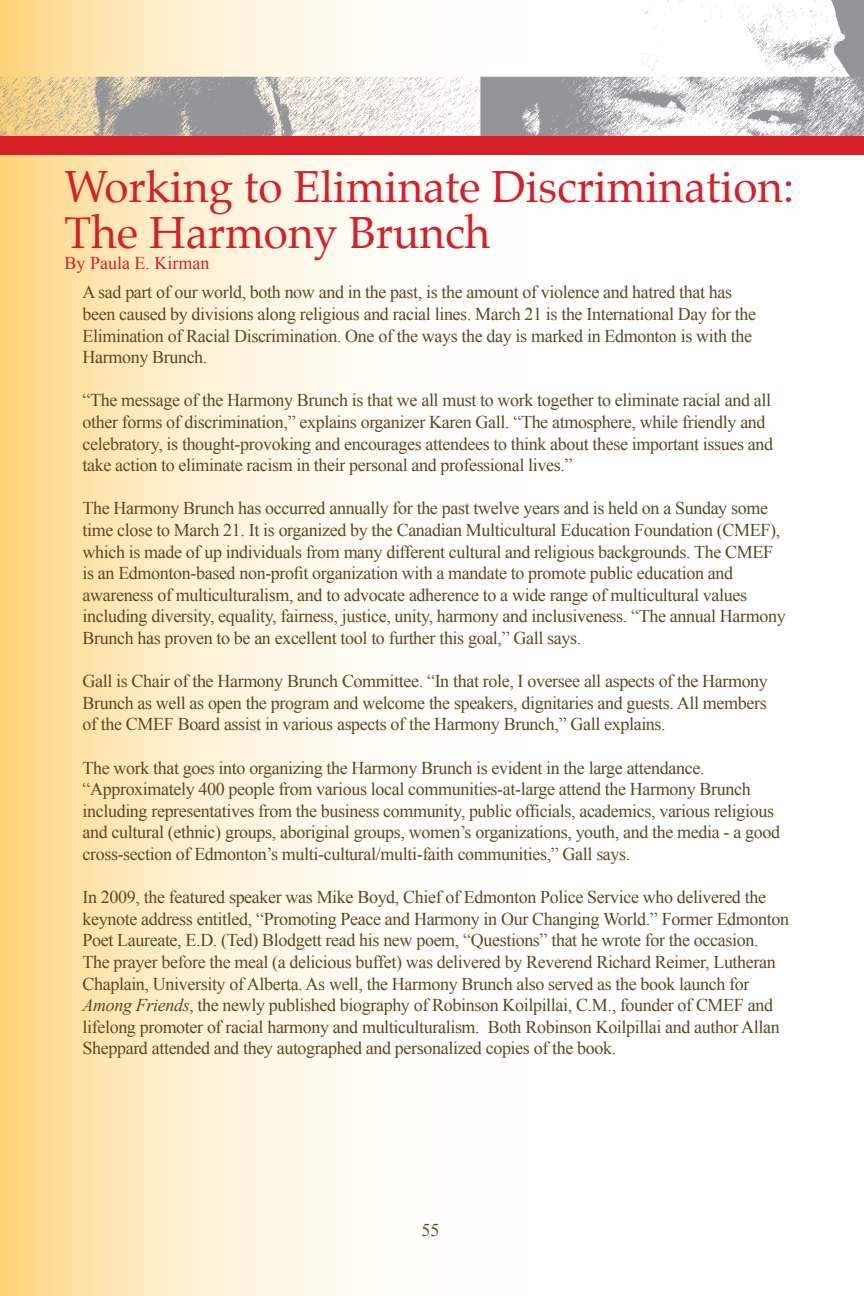
<style>
.page{position:relative;width:864px;height:1296px;background:#fff}
.page>*{position:absolute;margin:0;border:0;box-sizing:border-box;transform-origin:0 0}
.t1{font:44px/46px "Palatino";color:#d71f28}
.t2{font:18px/21.6px "Times New Roman";letter-spacing:-.02em;color:#5e4722}
.t3{font:18px "Times New Roman";color:#d71f28}
.s1{font-style:italic}
</style>
<div class="page">
<img style="left:0;top:0;width:864px;height:136px">
<div style="left:0;top:136px;width:864px;height:19px;background:#d71f28"></div>
<h1 class="t1" style="left:65px;top:164px;width:731px">Working to Eliminate Discrimination:<br>The Harmony Brunch</h1>
<p class="t3" style="left:65px;top:251px;width:146px">By Paula E. Kirman</p>
<p class="t2" style="left:83px;top:281px;width:675px">A sad part of our world, both now and in the past, is the amount of violence and hatred that has been caused by divisions along religious and racial lines. March 21 is the International Day for the Elimination of Racial Discrimination. One of the ways the day is marked in Edmonton is with the Harmony Brunch.</p>
<p class="t2" style="left:83px;top:389px;width:692px">“The message of the Harmony Brunch is that we all must to work together to eliminate racial and all other forms of discrimination,” explains organizer Karen Gall. “The atmosphere, while friendly and celebratory, is thought-provoking and encourages attendees to think about these important issues and take action to eliminate racism in their personal and professional lives.”</p>
<p class="t2" style="left:83px;top:497px;width:705px">The Harmony Brunch has occurred annually for the past twelve years and is held on a Sunday some time close to March 21. It is organized by the Canadian Multicultural Education Foundation (CMEF), which is made of up individuals from many different cultural and religious backgrounds. The CMEF is an Edmonton-based non-profit organization with a mandate to promote public education and awareness of multiculturalism, and to advocate adherence to a wide range of multicultural values including diversity, equality, fairness, justice, unity, harmony and inclusiveness. “The annual Harmony Brunch has proven to be an excellent tool to further this goal,” Gall says.</p>
<p class="t2" style="left:83px;top:670px;width:687px;text-align:justify">Gall is Chair of the Harmony Brunch Committee. “In that role, I oversee all aspects of the Harmony Brunch as well as open the program and welcome the speakers, dignitaries and guests. All members of the CMEF Board assist in various aspects of the Harmony Brunch,” Gall explains.</p>
<p class="t2" style="left:83px;top:757px;width:699px">The work that goes into organizing the Harmony Brunch is evident in the large attendance. “Approximately 400 people from various local communities-at-large attend the Harmony Brunch including representatives from the business community, public officials, academics, various religious and cultural (ethnic) groups, aboriginal groups, women’s organizations, youth, and the media - a good cross-section of Edmonton’s multi-cultural/multi-faith communities,” Gall says.</p>
<p class="t2" style="left:83px;top:886px;width:708px">In 2009, the featured speaker was Mike Boyd, Chief of Edmonton Police Service who delivered the keynote address entitled, “Promoting Peace and Harmony in Our Changing World.” Former Edmonton Poet Laureate, E.D. (Ted) Blodgett read his new poem, “Questions” that he wrote for the occasion.<br>The prayer before the meal (a delicious buffet) was delivered by Reverend Richard Reimer, Lutheran Chaplain, University of Alberta. As well, the Harmony Brunch also served as the book launch for <span class="s1">Among Friends</span>, the newly published biography of Robinson Koilpillai, C.M., founder of CMEF and lifelong promoter of racial harmony and multiculturalism. Both Robinson Koilpillai and author Allan Sheppard attended and they autographed and personalized copies of the book.</p>
<p class="t2" style="left:422px;top:1219px;width:19px">55</p>
</div>
